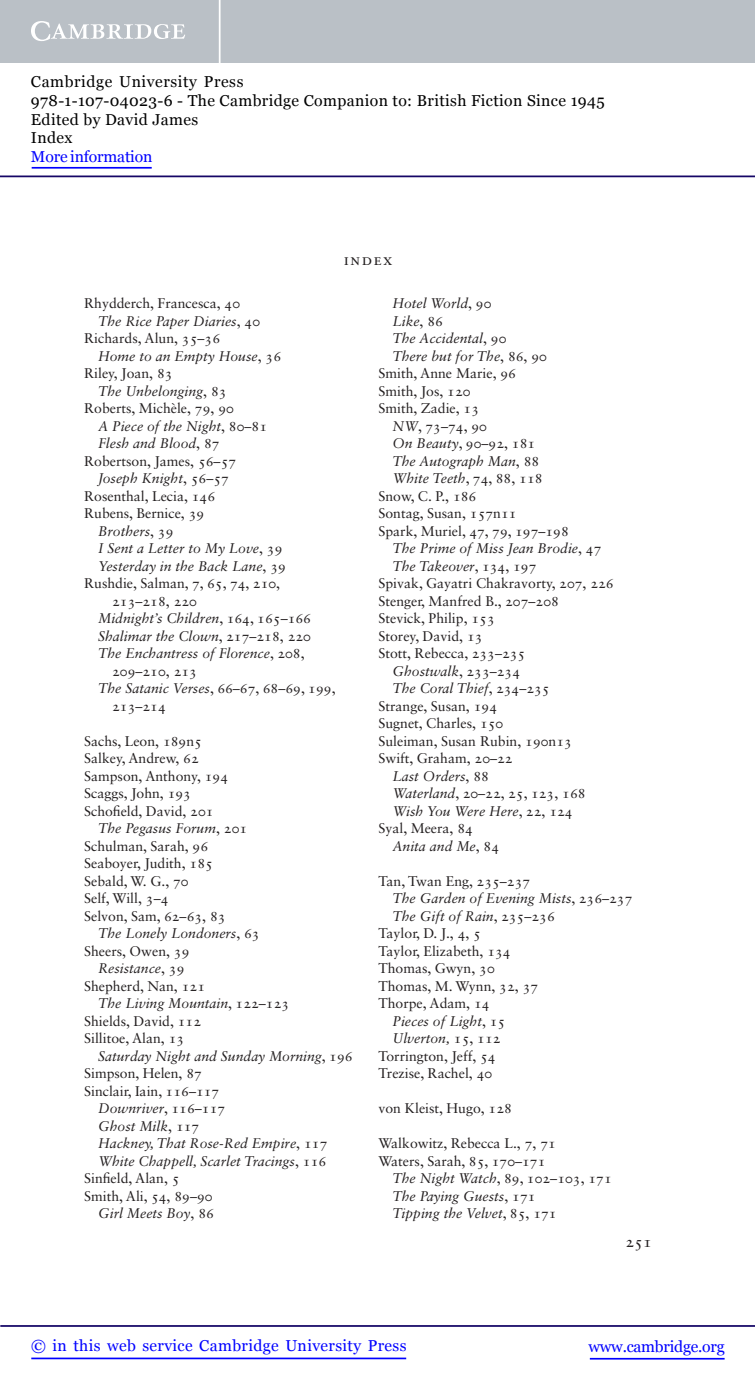
<style>
.page{position:relative;width:755px;height:1385px;background:#fff}
.page>*{position:absolute;margin:0;border:0;box-sizing:border-box;transform-origin:0 0}
.t1{font:15.75px/18.6px "Georgia";letter-spacing:.025em;color:#000}
.t2{font:15.75px "Georgia";letter-spacing:.025em;color:#00f}
.t3{font:15.75px "Georgia";letter-spacing:-.015em;color:#00f}
.t4{font:15.75px "Georgia";letter-spacing:-.01em;color:#00f}
.t5{font:15.75px "Sabon LT Std";letter-spacing:.1em;color:#231f20}
.t6{font:14px/17.5px "Sabon LT Std";color:#231f20}
.t7{font:italic 14px "Sabon LT Std";color:#231f20}
.s1{font-style:normal}
.s2{font-style:italic}
</style>
<div class="page">
<hr style="left:589px;top:1358px;width:135px;height:1px;background:#00f">
<hr style="left:0;top:1325px;width:754px;height:2px;background:#150666">
<hr style="left:31px;top:1357px;width:375px;height:2px;background:#00f">
<div style="left:0;top:0;width:754px;height:63px;background:#bac0c6"></div>
<svg style="left:31px;top:21px;width:154px;height:20px"></svg>
<hr style="left:219px;top:0;width:1px;height:63px;background:#fff">
<hr style="left:0;top:175px;width:754px;height:2px;background:#150666">
<hr style="left:32px;top:167px;width:120px;height:2px;background:#00f">
<p class="t1" style="left:31px;top:73px;width:575px">Cambridge University Press<br>978-1-107-04023-6 - The Cambridge Companion to: British Fiction Since 1945<br>Edited by David James<br>Index</p>
<p class="t4" style="left:31px;top:147px;width:123px">More information</p>
<p class="t5" style="left:343px;top:253px;width:50px">Index</p>
<p class="t6" style="left:84px;top:296px;width:157px">Rhydderch, Francesca, 40</p>
<p class="t7" style="left:98px;top:315px;width:163px">The Rice Paper Diaries <span class="s1">, 40</span></p>
<p class="t6" style="left:84px;top:331px;width:137px">Richards, Alun, 35–36</p>
<p class="t7" style="left:98px;top:350px;width:184px">Home to an Empty House <span class="s1">, 36</span></p>
<p class="t6" style="left:84px;top:366px;width:90px">Riley, Joan, 83</p>
<p class="t7" style="left:98px;top:385px;width:130px">The Unbelonging <span class="s1">, 83</span></p>
<p class="t6" style="left:84px;top:401px;width:151px">Roberts, Michèle, 79, 90</p>
<p class="t7" style="left:98px;top:420px;width:170px">A Piece of the Night <span class="s1">, 80–81</span></p>
<p class="t7" style="left:98px;top:438px;width:123px">Flesh and Blood <span class="s1">, 87</span></p>
<p class="t6" style="left:84px;top:453px;width:153px">Robertson, James, 56–57</p>
<p class="t7" style="left:98px;top:473px;width:132px">Joseph Knight <span class="s1">, 56–57</span></p>
<p class="t6" style="left:84px;top:488px;width:132px">Rosenthal, Lecia, 146</p>
<p class="t6" style="left:84px;top:506px;width:122px">Rubens, Bernice, 39</p>
<p class="t7" style="left:98px;top:525px;width:77px">Brothers <span class="s1">, 39</span></p>
<p class="t7" style="left:98px;top:543px;width:186px">I Sent a Letter to My Love <span class="s1">, 39</span></p>
<p class="t7" style="left:98px;top:560px;width:189px">Yesterday in the Back Lane <span class="s1">, 39</span></p>
<p class="t6" style="left:84px;top:576px;width:197px">Rushdie, Salman, 7 , 65 , 74 , 210 ,</p>
<p class="t6" style="left:112px;top:593px;width:86px">213–218 , 220</p>
<p class="t7" style="left:98px;top:613px;width:214px">Midnight’s Children<span class="s1">, 164 , 165–166</span></p>
<p class="t7" style="left:98px;top:630px;width:214px">Shalimar the Clown<span class="s1">, 217–218 , 220</span></p>
<p class="t7" style="left:98px;top:648px;width:208px">The Enchantress of Florence<span class="s1">, 208 ,</span></p>
<p class="t6" style="left:112px;top:663px;width:86px">209–210 , 213</p>
<p class="t6" style="left:98px;top:681px;width:239px"><span class="s2">The Satanic Verses</span>, 66–67 , 68–69 , 199 ,</p>
<p class="t6" style="left:112px;top:698px;width:55px">213–214</p>
<p class="t6" style="left:84px;top:733px;width:145px">Sachs, Leon, 189n5<br>Salkey, Andrew, 62<br>Sampson, Anthony, 194<br>Scaggs, John, 193<br>Schofield, David, 201</p>
<p class="t6" style="left:84px;top:821px;width:164px;text-indent:14px"><span class="s2">The Pegasus Forum</span> , 201<br>Schulman, Sarah, 96<br>Seaboyer, Judith, 185<br>Sebald, W. G., 70<br>Self, Will, 3–4<br>Selvon, Sam, 62–63 , 83</p>
<p class="t7" style="left:98px;top:928px;width:163px">The Lonely Londoners <span class="s1">, 63</span></p>
<p class="t6" style="left:84px;top:943px;width:107px">Sheers, Owen, 39</p>
<p class="t7" style="left:98px;top:963px;width:88px">Resistance <span class="s1">, 39</span></p>
<p class="t6" style="left:84px;top:978px;width:122px">Shepherd, Nan, 121</p>
<p class="t7" style="left:98px;top:998px;width:192px">The Living Mountain<span class="s1">, 122–123</span></p>
<p class="t6" style="left:84px;top:1013px;width:118px">Shields, David, 112</p>
<p class="t6" style="left:84px;top:1031px;width:102px">Sillitoe, Alan, 13</p>
<p class="t7" style="left:98px;top:1050px;width:256px">Saturday Night and Sunday Morning<span class="s1">, 196</span></p>
<p class="t6" style="left:84px;top:1066px;width:119px">Simpson, Helen, 87</p>
<p class="t6" style="left:84px;top:1083px;width:137px">Sinclair, Iain, 116–117</p>
<p class="t7" style="left:98px;top:1103px;width:129px">Downriver<span class="s1">, 116–117</span></p>
<p class="t7" style="left:98px;top:1120px;width:103px">Ghost Milk<span class="s1">, 117</span></p>
<p class="t7" style="left:98px;top:1138px;width:231px">Hackney, That Rose-Red Empire <span class="s1">, 117</span></p>
<p class="t7" style="left:98px;top:1155px;width:229px">White Chappell, Scarlet Tracings <span class="s1">, 116</span></p>
<p class="t6" style="left:84px;top:1171px;width:97px">Sinfield, Alan, 5</p>
<p class="t6" style="left:84px;top:1188px;width:130px">Smith, Ali, 54, 89–90</p>
<p class="t7" style="left:98px;top:1208px;width:117px">Girl Meets Boy <span class="s1">, 86</span></p>
<p class="t7" style="left:392px;top:298px;width:100px">Hotel World <span class="s1">, 90</span></p>
<p class="t7" style="left:392px;top:315px;width:52px">Like <span class="s1">, 86</span></p>
<p class="t7" style="left:392px;top:333px;width:115px">The Accidental <span class="s1">, 90</span></p>
<p class="t7" style="left:392px;top:350px;width:156px">There but for The <span class="s1">, 86, 90</span></p>
<p class="t6" style="left:378px;top:366px;width:139px">Smith, Anne Marie, 96</p>
<p class="t6" style="left:378px;top:383px;width:94px">Smith, Jos, 120</p>
<p class="t6" style="left:378px;top:401px;width:102px">Smith, Zadie, 13</p>
<p class="t6" style="left:392px;top:418px;width:96px"><span class="s2">NW</span>, 73–74 , 90</p>
<p class="t6" style="left:392px;top:436px;width:144px"><span class="s2">On Beauty</span>, 90–92 , 181</p>
<p class="t7" style="left:392px;top:455px;width:148px">The Autograph Man<span class="s1">, 88</span></p>
<p class="t7" style="left:392px;top:473px;width:151px">White Teeth<span class="s1">, 74 , 88, 118</span></p>
<p class="t6" style="left:378px;top:488px;width:99px">Snow, C. P., 186</p>
<p class="t6" style="left:378px;top:506px;width:139px">Sontag, Susan, 157n11</p>
<p class="t6" style="left:378px;top:523px;width:192px">Spark, Muriel, 47 , 79 , 197–198</p>
<p class="t7" style="left:392px;top:543px;width:210px">The Prime of Miss Jean Brodie <span class="s1">, 47</span></p>
<p class="t7" style="left:392px;top:560px;width:145px">The Takeover<span class="s1">, 134, 197</span></p>
<p class="t6" style="left:378px;top:576px;width:236px">Spivak, Gayatri Chakravorty, 207, 226</p>
<p class="t6" style="left:378px;top:593px;width:182px">Stenger, Manfred B., 207–208</p>
<p class="t6" style="left:378px;top:611px;width:118px">Stevick, Philip, 153</p>
<p class="t6" style="left:378px;top:628px;width:106px">Storey, David, 13</p>
<p class="t6" style="left:378px;top:646px;width:148px">Stott, Rebecca, 233–235</p>
<p class="t7" style="left:392px;top:665px;width:129px">Ghostwalk<span class="s1">, 233–234</span></p>
<p class="t7" style="left:392px;top:683px;width:159px">The Coral Thief<span class="s1">, 234–235</span></p>
<p class="t6" style="left:378px;top:698px;width:120px">Strange, Susan, 194</p>
<p class="t6" style="left:378px;top:716px;width:126px">Sugnet, Charles, 150</p>
<p class="t6" style="left:378px;top:733px;width:195px">Suleiman, Susan Rubin, 190n13</p>
<p class="t6" style="left:378px;top:751px;width:136px">Swift, Graham, 20–22</p>
<p class="t7" style="left:392px;top:770px;width:98px">Last Orders <span class="s1">, 88</span></p>
<p class="t6" style="left:392px;top:786px;width:194px"><span class="s2">Waterland</span>, 20–22 , 25 , 123, 168</p>
<p class="t7" style="left:392px;top:805px;width:181px">Wish You Were Here<span class="s1">, 22, 124</span></p>
<p class="t6" style="left:378px;top:821px;width:96px">Syal, Meera, 84</p>
<p class="t7" style="left:392px;top:840px;width:108px">Anita and Me <span class="s1">, 84</span></p>
<p class="t6" style="left:378px;top:873px;width:153px">Tan, Twan Eng, 235–237</p>
<p class="t7" style="left:392px;top:893px;width:241px">The Garden of Evening Mists<span class="s1">, 236–237</span></p>
<p class="t7" style="left:392px;top:910px;width:164px">The Gift of Rain<span class="s1">, 235–236</span></p>
<p class="t6" style="left:378px;top:926px;width:104px">Taylor, D. J., 4, 5</p>
<p class="t6" style="left:378px;top:943px;width:134px">Taylor, Elizabeth, 134</p>
<p class="t6" style="left:378px;top:961px;width:118px">Thomas, Gwyn, 30</p>
<p class="t6" style="left:378px;top:978px;width:161px">Thomas, M. Wynn, 32, 37</p>
<p class="t6" style="left:378px;top:996px;width:112px">Thorpe, Adam, 14</p>
<p class="t7" style="left:392px;top:1015px;width:114px">Pieces of Light <span class="s1">, 15</span></p>
<p class="t7" style="left:392px;top:1033px;width:109px">Ulverton, <span class="s1">15, 112</span></p>
<p class="t6" style="left:378px;top:1048px;width:119px">Torrington, Jeff, 54</p>
<p class="t6" style="left:378px;top:1066px;width:115px">Trezise, Rachel, 40</p>
<p class="t6" style="left:378px;top:1101px;width:135px">von Kleist, Hugo, 128</p>
<p class="t6" style="left:378px;top:1136px;width:179px">Walkowitz, Rebecca L., 7, 71</p>
<p class="t6" style="left:378px;top:1153px;width:168px">Waters, Sarah, 85 , 170–171</p>
<p class="t6" style="left:392px;top:1171px;width:221px"><span class="s2">The Night Watch</span>, 89 , 102–103 , 171</p>
<p class="t7" style="left:392px;top:1190px;width:144px">The Paying Guests <span class="s1">, 171</span></p>
<p class="t7" style="left:392px;top:1208px;width:165px">Tipping the Velvet<span class="s1">, 85, 171</span></p>
<p class="t5" style="left:625px;top:1235px;width:28px">251</p>
<p class="t2" style="left:31px;top:1336px;width:376px">© in this web service Cambridge University Press</p>
<p class="t3" style="left:588px;top:1336px;width:137px">www.cambridge.org</p>
</div>
